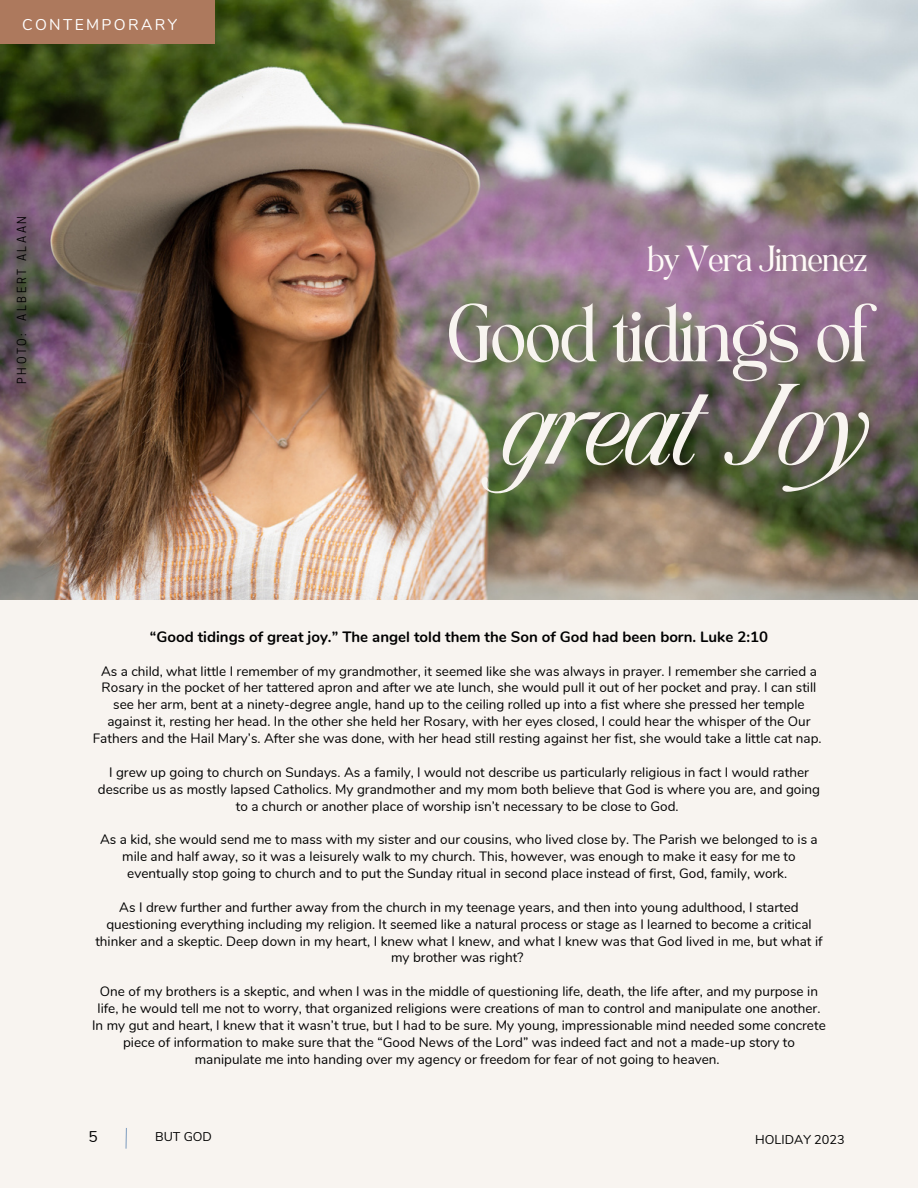
<style>
.page{position:relative;width:918px;height:1188px;background:#f8f4f0}
.page>*{position:absolute;margin:0;border:0;box-sizing:border-box;transform-origin:0 0}
.t1{font:italic 79.8px "TAN Angleton";letter-spacing:-.11em;color:#f8f4f0}
.t2{font:56.7px "TAN Angleton";letter-spacing:-.11em;color:#f8f4f0}
.t3{font:25.35px "TAN Angleton";letter-spacing:-.11em;color:#fffbf8}
.t4{font:15.6px "Nunito";letter-spacing:.15em;color:#fff}
.t5{font:15.45px "Nunito";color:#000}
.t6{font:700 15px "Nunito";color:#000}
.t7{font:13.5px/16.8px "Nunito";color:#000;text-align:center}
.t8{font:12.75px "Nunito";color:#000}
.t9{font:11.7px "Cooper Hewitt";letter-spacing:.22em;color:#000}
</style>
<div class="page">
<img style="left:0;top:0;width:918px;height:600px">
<hr style="left:125px;top:1128px;width:2px;height:21px;background:#89a4c3">
<div style="left:0;top:0;width:215px;height:43px;background:#ad795d"></div>
<p class="t4" style="left:22px;top:15px;width:156px">CONTEMPORARY</p>
<p class="t9" style="left:17px;top:384px;width:169px;rotate:-90deg">PHOTO: ALBERT ALAAN</p>
<p class="t3" style="left:646px;top:245px;width:223px">by Vera Jimenez</p>
<p class="t2" style="left:444px;top:303px;width:425px">Good tidings of</p>
<p class="t1" style="left:499px;top:382px;width:373px">GREAT JOY</p>
<p class="t6" style="left:150px;top:627px;width:620px">“Good tidings of great joy.” The angel told them the Son of God had been born. Luke 2:10</p>
<p class="t7" style="left:93px;top:663px;width:730px">As a child, what little I remember of my grandmother, it seemed like she was always in prayer. I remember she carried a Rosary in the pocket of her tattered apron and after we ate lunch, she would pull it out of her pocket and pray. I can still see her arm, bent at a ninety-degree angle, hand up to the ceiling rolled up into a fist where she pressed her temple against it, resting her head. In the other she held her Rosary, with her eyes closed, I could hear the whisper of the Our Fathers and the Hail Mary’s. After she was done, with her head still resting against her fist, she would take a little cat nap.</p>
<p class="t7" style="left:98px;top:764px;width:724px">I grew up going to church on Sundays. As a family, I would not describe us particularly religious in fact I would rather describe us as mostly lapsed Catholics. My grandmother and my mom both believe that God is where you are, and going to a church or another place of worship isn’t necessary to be close to God.</p>
<p class="t7" style="left:100px;top:832px;width:719px">As a kid, she would send me to mass with my sister and our cousins, who lived close by. The Parish we belonged to is a mile and half away, so it was a leisurely walk to my church. This, however, was enough to make it easy for me to eventually stop going to church and to put the Sunday ritual in second place instead of first, God, family, work.</p>
<p class="t7" style="left:95px;top:899px;width:729px">As I drew further and further away from the church in my teenage years, and then into young adulthood, I started questioning everything including my religion. It seemed like a natural process or stage as I learned to become a critical thinker and a skeptic. Deep down in my heart, I knew what I knew, and what I knew was that God lived in me, but what if my brother was right?</p>
<p class="t7" style="left:92px;top:983px;width:735px">One of my brothers is a skeptic, and when I was in the middle of questioning life, death, the life after, and my purpose in life, he would tell me not to worry, that organized religions were creations of man to control and manipulate one another.<br>In my gut and heart, I knew that it wasn’t true, but I had to be sure. My young, impressionable mind needed some concrete piece of information to make sure that the “Good News of the Lord” was indeed fact and not a made-up story to manipulate me into handing over my agency or freedom for fear of not going to heaven.</p>
<p class="t5" style="left:88px;top:1127px;width:11px">5</p>
<p class="t8" style="left:155px;top:1129px;width:58px">BUT GOD</p>
<p class="t8" style="left:755px;top:1131px;width:91px">HOLIDAY 2023</p>
</div>
